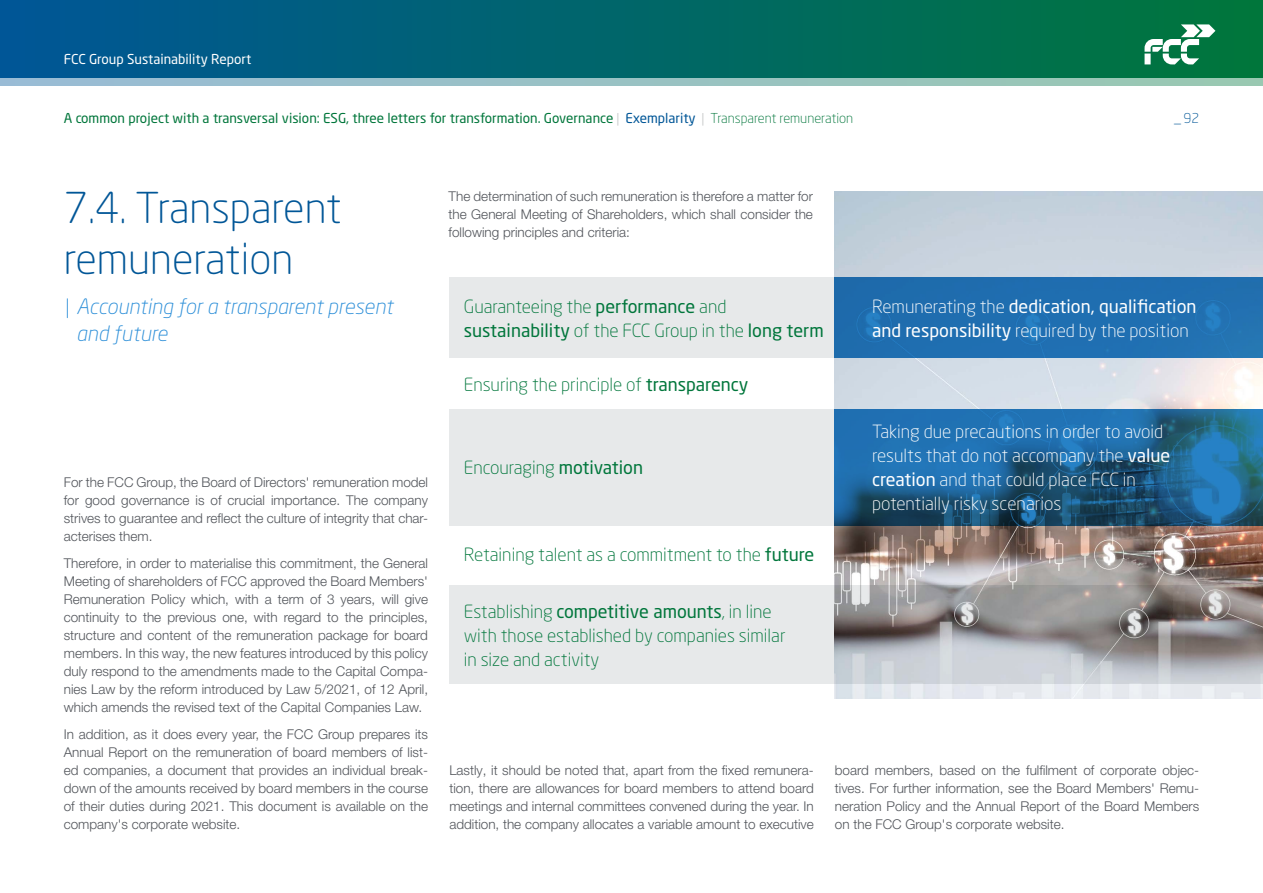
<style>
.page{position:relative;width:1263px;height:893px;background:#fff}
.page>*{position:absolute;margin:0;border:0;box-sizing:border-box;transform-origin:0 0}
.Titulo_informe_2_202{font:300 42px/50.4px "Neo Sans Std";color:#005697}
.Titulo_informe_2_202-2{font:italic 300 21px/27px "Neo Sans Std";color:#2b8ed8}
.Tabla_general_2021{font:300 18px/24px "Neo Sans Std";color:#00763b}
.Tabla_general_2021-2{font:300 18px/24px "Neo Sans Std";color:#fff}
.Tabla_general_2021-3{font:18px/24px "Neo Sans Std";color:#fff}
.Texto_general_2021{font:300 13.5px/18px "Helvetica Neue LT Pro";color:#52555b;text-align:justify}
.t1{font:13.5px "Neo Sans Std";color:#00763b}
.t2{font:13.5px "Neo Sans Std";color:#fff}
.t3{font:300 13.5px "Neo Sans Std";color:#005697}
.s1{font-weight:300;color:#afb1b1}
.s2{color:#005697}
.s3{font-weight:300}
.s4{font-weight:400}
</style>
<div class="page">
<div style="left:0;top:0;width:1263px;height:85px;background:linear-gradient(to right,#035898,#05793e)"></div>
<svg style="left:0;top:79px;width:1263px;height:6px;background:#99c1c3"></svg>
<svg style="left:1144px;top:24px;width:71px;height:40px"></svg>
<img style="left:835px;top:191px;width:428px;height:507px">
<div style="left:449px;top:278px;width:814px;height:80px;background:#e7e9ea"></div>
<div style="left:449px;top:409px;width:814px;height:117px;background:#e7e9ea"></div>
<svg style="left:449px;top:585px;width:814px;height:99px;background:#c2c2c4"></svg>
<div style="left:835px;top:278px;width:428px;height:80px;background:#1f6eb0"></div>
<svg style="left:835px;top:409px;width:428px;height:117px;background:#1f6393"></svg>
<p class="t2" style="left:64px;top:51px;width:189px">FCC Group Sustainability Report</p>
<p class="t1" style="left:64px;top:110px;width:791px">A common project with a transversal vision: ESG, three letters for transformation. Governance <span class="s1">|</span> <span class="s2">Exemplarity</span> <span class="s1">|</span> <span class="s3">Transparent remuneration</span></p>
<p class="t3" style="left:1174px;top:110px;width:26px">_ 92</p>
<p class="Titulo_informe_2_202" style="left:64px;top:183px;width:279px">7.4. Transparent remuneration</p>
<p class="Titulo_informe_2_202-2" style="left:77px;top:293px;width:318px;text-indent:-13px">| Accounting for a transparent present and future</p>
<p class="Texto_general_2021" style="left:449px;top:187px;width:366px">The determination of such remuneration is therefore a matter for the General Meeting of Shareholders, which shall consider the following principles and criteria:</p>
<p class="Tabla_general_2021" style="left:464px;top:294px;width:362px">Guaranteeing the <span class="s4">performance</span> and <span class="s4">sustainability</span> of the FCC Group in the <span class="s4">long term</span></p>
<p class="Tabla_general_2021" style="left:464px;top:372px;width:286px">Ensuring the principle of <span class="s4">transparency</span></p>
<p class="Tabla_general_2021-3" style="left:872px;top:294px;width:326px"><span class="s3">Remunerating the</span> dedication, qualification and responsibility <span class="s3">required by the position</span></p>
<p class="Texto_general_2021" style="left:64px;top:473px;width:366px">For the FCC Group, the Board of Directors' remuneration model for good governance is of crucial importance. The company strives to guarantee and reflect the culture of integrity that char&shy;acterises them.</p>
<p class="Texto_general_2021" style="left:64px;top:554px;width:366px">Therefore, in order to materialise this commitment, the General Meeting of shareholders of FCC approved the Board Members' Remuneration Policy which, with a term of 3 years, will give continuity to the previous one, with regard to the principles, structure and content of the remuneration package for board members. In this way, the new features introduced by this policy duly respond to the amendments made to the Capital Compa&shy;nies Law by the reform introduced by Law 5/2021, of 12 April, which amends the revised text of the Capital Companies Law.</p>
<p class="Texto_general_2021" style="left:64px;top:725px;width:366px">In addition, as it does every year, the FCC Group prepares its Annual Report on the remuneration of board members of list&shy;ed companies, a document that provides an individual break&shy;down of the amounts received by board members in the course of their duties during 2021. This document is available on the company's corporate website.</p>
<p class="Tabla_general_2021" style="left:464px;top:456px;width:181px">Encouraging <span class="s4">motivation</span></p>
<p class="Tabla_general_2021" style="left:464px;top:543px;width:352px">Retaining talent as a commitment to the <span class="s4">future</span></p>
<p class="Tabla_general_2021" style="left:464px;top:599px;width:323px">Establishing <span class="s4">competitive amounts</span>, in line with those established by companies similar in size and activity</p>
<p class="Tabla_general_2021-2" style="left:872px;top:420px;width:300px">Taking due precautions in order to avoid results that do not accompany the <span class="s4">value creation</span> and that could place FCC in potentially risky scenarios</p>
<p class="Texto_general_2021" style="left:449px;top:761px;width:366px">Lastly, it should be noted that, apart from the fixed remunera&shy;tion, there are allowances for board members to attend board meetings and internal committees convened during the year. In addition, the company allocates a variable amount to executive</p>
<p class="Texto_general_2021" style="left:835px;top:761px;width:366px">board members, based on the fulfilment of corporate objec&shy;tives. For further information, see the Board Members' Remu&shy;neration Policy and the Annual Report of the Board Members on the FCC Group's corporate website.</p>
</div>
